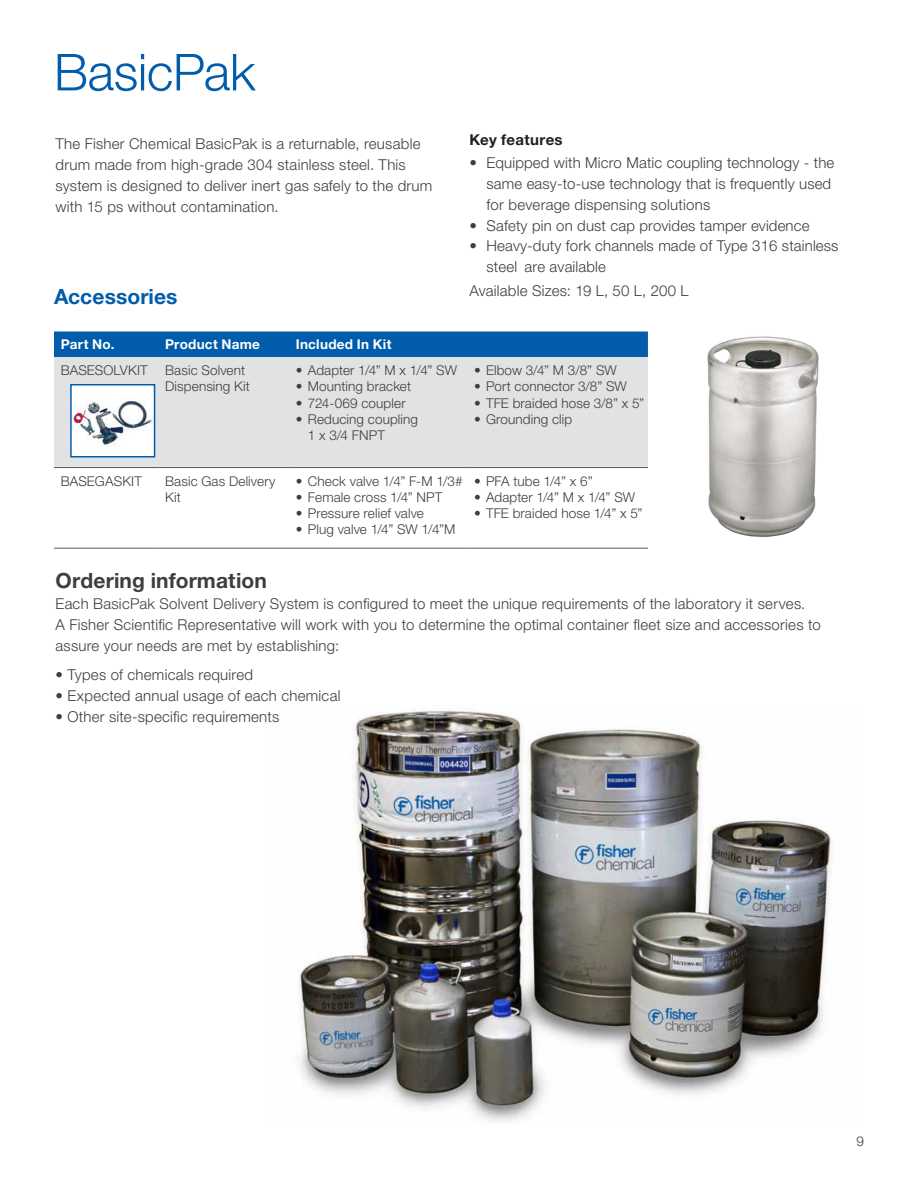
<style>
.page{position:relative;width:918px;height:1188px;background:#fff}
.page>*{position:absolute;margin:0;border:0;box-sizing:border-box;transform-origin:0 0}
.Headline{font:300 51px "Helvetica Neue LTW1 G";letter-spacing:-.01em;color:#015dab}
.Headline-2{font:700 21px "Helvetica Neue LTW1 G";letter-spacing:.005em;color:#3e3e3f}
.Headline-3{font:700 21px "Helvetica Neue LTW1 G";letter-spacing:.005em;color:#015dab}
.Body_Copy{font:300 15px/21px "Helvetica Neue LTW1 G";letter-spacing:.01em;color:#3e3e3f}
.Headline-4{font:300 15px/21px "Helvetica Neue LTW1 G";letter-spacing:.015em;color:#3e3e3f}
.Content_Header{font:700 15px "Helvetica Neue LTW1 G";letter-spacing:.02em;color:#231f20}
.Table_Text{font:300 13.5px/16.2px "Helvetica Neue LTW1 G";letter-spacing:.01em;color:#3e3e3f}
.Title_Row_-_Left{font:700 13.5px "Helvetica Neue LTW1 G";letter-spacing:.02em;color:#fff}
.Body__Copy{font:300 13.5px "Helvetica Neue LTW1 G";color:#3e3e3f}
</style>
<div class="page">
<img style="left:298px;top:710px;width:534px;height:412px">
<div style="left:54px;top:332px;width:594px;height:25px;background:#015dab"></div>
<div style="left:54px;top:357px;width:594px;height:110px;background:#e1e2e4"></div>
<svg style="left:54px;top:468px;width:594px;height:80px"></svg>
<hr style="left:54px;top:467px;width:104px;height:1px;background:#57585a">
<hr style="left:158px;top:467px;width:131px;height:1px;background:#57585a">
<hr style="left:289px;top:467px;width:178px;height:1px;background:#57585a">
<hr style="left:467px;top:467px;width:181px;height:1px;background:#57585a">
<hr style="left:54px;top:548px;width:104px;height:1px;background:#57585a">
<hr style="left:158px;top:548px;width:131px;height:1px;background:#57585a">
<hr style="left:289px;top:548px;width:178px;height:1px;background:#57585a">
<hr style="left:467px;top:548px;width:181px;height:1px;background:#57585a">
<img style="left:707px;top:336px;width:112px;height:201px">
<div style="left:71px;top:385px;width:84px;height:72px;background:#fff"></div>
<img style="left:73px;top:401px;width:79px;height:45px">
<div style="left:70px;top:384px;width:85px;height:74px;border:2px solid #015dab"></div>
<p class="Headline" style="left:54px;top:41px;width:203px">BasicPak</p>
<p class="Body_Copy" style="left:56px;top:133px;width:378px">The Fisher Chemical BasicPak is a returnable, reusable drum made from high-grade 304 stainless steel. This system is designed to deliver inert gas safely to the drum with 15 ps without contamination.</p>
<p class="Content_Header" style="left:470px;top:131px;width:95px">Key features</p>
<p class="Body_Copy" style="left:487px;top:152px;width:349px;text-indent:-17px">• Equipped with Micro Matic coupling technology - the same easy-to-use technology that is frequently used for beverage dispensing solutions</p>
<p class="Body_Copy" style="left:470px;top:215px;width:342px">• Safety pin on dust cap provides tamper evidence</p>
<p class="Body_Copy" style="left:487px;top:235px;width:353px;text-indent:-17px">• Heavy-duty fork channels made of Type 316 stainless steel are available</p>
<p class="Body_Copy" style="left:470px;top:280px;width:221px">Available Sizes: 19 L, 50 L, 200 L</p>
<p class="Headline-3" style="left:54px;top:284px;width:125px">Accessories</p>
<p class="Title_Row_-_Left" style="left:61px;top:336px;width:55px">Part No.</p>
<p class="Title_Row_-_Left" style="left:165px;top:336px;width:96px">Product Name</p>
<p class="Title_Row_-_Left" style="left:296px;top:336px;width:97px">Included In Kit</p>
<p class="Table_Text" style="left:61px;top:362px;width:88px">BASESOLVKIT</p>
<p class="Table_Text" style="left:165px;top:362px;width:86px">Basic Solvent<br>Dispensing Kit</p>
<p class="Table_Text" style="left:296px;top:362px;width:163px">• Adapter 1/4” M x 1/4” SW</p>
<p class="Table_Text" style="left:474px;top:362px;width:144px">• Elbow 3/4” M 3/8” SW</p>
<p class="Table_Text" style="left:474px;top:378px;width:154px">• Port connector 3/8” SW</p>
<p class="Table_Text" style="left:474px;top:395px;width:172px">• TFE braided hose 3/8” x 5”</p>
<p class="Table_Text" style="left:474px;top:411px;width:100px">• Grounding clip</p>
<p class="Table_Text" style="left:296px;top:378px;width:117px">• Mounting bracket</p>
<p class="Table_Text" style="left:296px;top:395px;width:111px">• 724-069 coupler</p>
<p class="Table_Text" style="left:308px;top:411px;width:112px;text-indent:-12px">• Reducing coupling<br>1 x 3/4 FNPT</p>
<p class="Table_Text" style="left:61px;top:473px;width:83px">BASEGASKIT</p>
<p class="Table_Text" style="left:165px;top:473px;width:112px">Basic Gas Delivery<br>Kit</p>
<p class="Table_Text" style="left:296px;top:473px;width:168px">• Check valve 1/4” F-M 1/3#</p>
<p class="Table_Text" style="left:296px;top:489px;width:148px">• Female cross 1/4” NPT</p>
<p class="Table_Text" style="left:296px;top:505px;width:130px">• Pressure relief valve</p>
<p class="Table_Text" style="left:296px;top:521px;width:161px">• Plug valve 1/4” SW 1/4”M</p>
<p class="Table_Text" style="left:474px;top:473px;width:120px">• PFA tube 1/4” x 6”</p>
<p class="Table_Text" style="left:474px;top:489px;width:163px">• Adapter 1/4” M x 1/4” SW</p>
<p class="Table_Text" style="left:474px;top:505px;width:170px">• TFE braided hose 1/4” x 5”</p>
<p class="Headline-2" style="left:56px;top:568px;width:213px">Ordering information</p>
<p class="Headline-4" style="left:56px;top:593px;width:767px">Each BasicPak Solvent Delivery System is configured to meet the unique requirements of the laboratory it serves.<br>A Fisher Scientific Representative will work with you to determine the optimal container fleet size and accessories to assure your needs are met by establishing:</p>
<p class="Headline-4" style="left:56px;top:665px;width:199px">• Types of chemicals required</p>
<p class="Headline-4" style="left:56px;top:686px;width:287px">• Expected annual usage of each chemical</p>
<p class="Headline-4" style="left:56px;top:707px;width:225px">• Other site-specific requirements</p>
<p class="Body__Copy" style="left:856px;top:1133px;width:9px">9</p>
</div>
